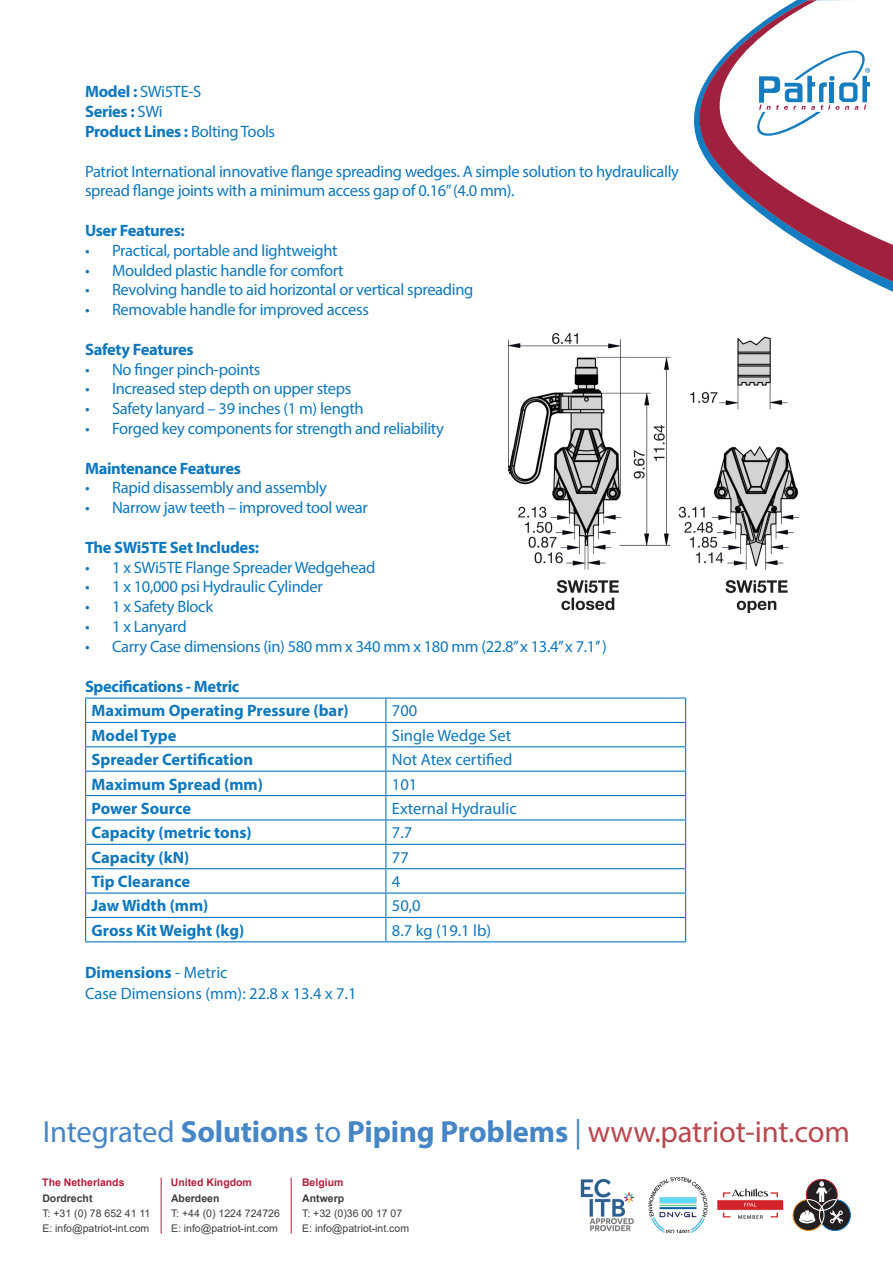
<style>
.page{position:relative;width:893px;height:1263px;background:#fff}
.page>*{position:absolute;margin:0;border:0;box-sizing:border-box;transform-origin:0 0}
.t1{font:700 30.6px "Myriad Pro";letter-spacing:-.005em;color:#4686c6}
.t2{font:16.5px/19.8px "Myriad Pro";letter-spacing:-.02em;color:#0e78bf}
.t3{font:700 16.5px "Myriad Pro";letter-spacing:-.01em;color:#0e78bf}
.t4{font:16.5px "Myriad Pro";color:#0e78bf}
.t5{font:10.5px/14.7px "Arial";color:#3e3e3f}
.t6{font:700 10.5px "Arial";color:#b41e3a}
.s1{font-weight:700}
.s2{font-weight:400}
.s3{font-weight:400;color:#b9484f}
</style>
<div class="page">
<svg style="left:694px;top:0;width:199px;height:282px"></svg>
<svg style="left:758px;top:45px;width:112px;height:96px"></svg>
<svg style="left:793px;top:1179px;width:58px;height:52px"></svg>
<hr style="left:161px;top:1177px;width:1px;height:56px;background:#b41e3a">
<hr style="left:291px;top:1177px;width:1px;height:56px;background:#b41e3a">
<img style="left:717px;top:1188px;width:67px;height:31px">
<img style="left:648px;top:1177px;width:60px;height:55px">
<img style="left:580px;top:1178px;width:54px;height:54px">
<hr style="left:85px;top:697px;width:301px;height:2px;background:#0e78bf">
<hr style="left:386px;top:697px;width:300px;height:2px;background:#0e78bf">
<hr style="left:85px;top:722px;width:301px;height:1px;background:#0e78bf">
<hr style="left:386px;top:722px;width:300px;height:1px;background:#0e78bf">
<hr style="left:85px;top:746px;width:301px;height:1px;background:#0e78bf">
<hr style="left:386px;top:746px;width:300px;height:1px;background:#0e78bf">
<hr style="left:85px;top:771px;width:301px;height:1px;background:#0e78bf">
<hr style="left:386px;top:771px;width:300px;height:1px;background:#0e78bf">
<hr style="left:85px;top:795px;width:301px;height:1px;background:#0e78bf">
<hr style="left:386px;top:795px;width:300px;height:1px;background:#0e78bf">
<hr style="left:85px;top:819px;width:301px;height:1px;background:#0e78bf">
<hr style="left:386px;top:819px;width:300px;height:1px;background:#0e78bf">
<hr style="left:85px;top:844px;width:301px;height:1px;background:#0e78bf">
<hr style="left:386px;top:844px;width:300px;height:1px;background:#0e78bf">
<hr style="left:85px;top:868px;width:301px;height:1px;background:#0e78bf">
<hr style="left:386px;top:868px;width:300px;height:1px;background:#0e78bf">
<hr style="left:85px;top:892px;width:301px;height:2px;background:#0e78bf">
<hr style="left:386px;top:892px;width:300px;height:2px;background:#0e78bf">
<hr style="left:85px;top:917px;width:301px;height:1px;background:#0e78bf">
<svg style="left:85px;top:699px;width:1px;height:242px"></svg>
<hr style="left:386px;top:917px;width:300px;height:1px;background:#0e78bf">
<svg style="left:385px;top:699px;width:1px;height:242px"></svg>
<svg style="left:685px;top:699px;width:1px;height:242px"></svg>
<hr style="left:85px;top:941px;width:301px;height:1px;background:#0e78bf">
<hr style="left:386px;top:941px;width:300px;height:1px;background:#0e78bf">
<img style="left:508px;top:333px;width:291px;height:279px">
<p class="t2" style="left:85px;top:82px;width:118px"><span class="s1">Model :</span> SWi5TE-S</p>
<p class="t3" style="left:85px;top:101px;width:79px">Series : <span class="s2">SWi</span></p>
<p class="t3" style="left:85px;top:121px;width:192px">Product Lines : <span class="s2">Bolting Tools</span></p>
<p class="t2" style="left:85px;top:161px;width:595px">Patriot International innovative flange spreading wedges. A simple solution to hydraulically spread flange joints with a minimum access gap of 0.16” (4.0 mm).</p>
<p class="t3" style="left:85px;top:220px;width:101px">User Features:</p>
<p class="t2" style="left:85px;top:240px;width:254px">• Practical, portable and lightweight</p>
<p class="t2" style="left:85px;top:260px;width:260px">• Moulded plastic handle for comfort</p>
<p class="t2" style="left:85px;top:280px;width:390px">• Revolving handle to aid horizontal or vertical spreading</p>
<p class="t2" style="left:85px;top:300px;width:285px">• Removable handle for improved access</p>
<p class="t3" style="left:85px;top:338px;width:110px">Safety Features</p>
<p class="t2" style="left:85px;top:359px;width:177px">• No finger pinch-points</p>
<p class="t2" style="left:85px;top:379px;width:268px">• Increased step depth on upper steps</p>
<p class="t2" style="left:85px;top:399px;width:280px">• Safety lanyard – 39 inches (1 m) length</p>
<p class="t2" style="left:85px;top:418px;width:360px">• Forged key components for strength and reliability</p>
<p class="t3" style="left:85px;top:457px;width:157px">Maintenance Features</p>
<p class="t2" style="left:85px;top:478px;width:243px">• Rapid disassembly and assembly</p>
<p class="t2" style="left:85px;top:498px;width:284px">• Narrow jaw teeth – improved tool wear</p>
<p class="t3" style="left:85px;top:536px;width:176px">The SWi5TE Set Includes:</p>
<p class="t2" style="left:85px;top:557px;width:292px">• 1 x SWi5TE Flange Spreader Wedgehead</p>
<p class="t2" style="left:85px;top:577px;width:239px">• 1 x 10,000 psi Hydraulic Cylinder</p>
<p class="t2" style="left:85px;top:597px;width:130px">• 1 x Safety Block</p>
<p class="t2" style="left:85px;top:616px;width:103px">• 1 x Lanyard</p>
<p class="t2" style="left:85px;top:636px;width:523px">• Carry Case dimensions (in) 580 mm x 340 mm x 180 mm (22.8’’ x 13.4’’ x 7.1’’ )</p>
<p class="t3" style="left:85px;top:675px;width:156px">Specifications - Metric</p>
<p class="t3" style="left:92px;top:700px;width:259px">Maximum Operating Pressure (bar)</p>
<p class="t2" style="left:392px;top:701px;width:27px">700</p>
<p class="t3" style="left:92px;top:724px;width:86px">Model Type</p>
<p class="t4" style="left:392px;top:725px;width:121px">Single Wedge Set</p>
<p class="t3" style="left:92px;top:749px;width:163px">Spreader Certification</p>
<p class="t4" style="left:392px;top:749px;width:122px">Not Atex certified</p>
<p class="t3" style="left:92px;top:773px;width:173px">Maximum Spread (mm)</p>
<p class="t2" style="left:392px;top:774px;width:27px">101</p>
<p class="t3" style="left:92px;top:798px;width:101px">Power Source</p>
<p class="t4" style="left:392px;top:798px;width:126px">External Hydraulic</p>
<p class="t3" style="left:92px;top:822px;width:162px">Capacity (metric tons)</p>
<p class="t2" style="left:392px;top:823px;width:22px">7.7</p>
<p class="t3" style="left:92px;top:846px;width:99px">Capacity (kN)</p>
<p class="t2" style="left:392px;top:847px;width:18px">77</p>
<p class="t3" style="left:92px;top:871px;width:100px">Tip Clearance</p>
<p class="t2" style="left:392px;top:871px;width:10px">4</p>
<p class="t3" style="left:92px;top:895px;width:118px">Jaw Width (mm)</p>
<p class="t2" style="left:392px;top:896px;width:30px">50,0</p>
<p class="t3" style="left:92px;top:919px;width:154px">Gross Kit Weight (kg)</p>
<p class="t2" style="left:392px;top:920px;width:101px">8.7 kg (19.1 lb)</p>
<p class="t3" style="left:85px;top:961px;width:144px">Dimensions <span class="s2">- Metric</span></p>
<p class="t4" style="left:85px;top:984px;width:273px">Case Dimensions (mm): 22.8 x 13.4 x 7.1</p>
<p class="t1" style="left:43px;top:1111px;width:809px"><span class="s2">Integrated</span> Solutions <span class="s2">to</span> Piping Problems <span class="s2">|</span> <span class="s3">www.patriot-int.com</span></p>
<p class="t6" style="left:42px;top:1175px;width:84px">The Netherlands</p>
<p class="t6" style="left:171px;top:1175px;width:83px">United Kingdom</p>
<p class="t6" style="left:302px;top:1175px;width:43px">Belgium</p>
<p class="t5" style="left:42px;top:1191px;width:110px"><span class="s1">Dordrecht<br></span>T: +31 (0) 78 652 41 11<br>E: info@patriot-int.com</p>
<p class="t5" style="left:302px;top:1191px;width:108px"><span class="s1">Antwerp<br></span>T: +32 (0)36 00 17 07<br>E: info@patriot-int.com</p>
<p class="t5" style="left:171px;top:1191px;width:110px"><span class="s1">Aberdeen<br></span>T: +44 (0) 1224 724726<br>E: info@patriot-int.com</p>
</div>
